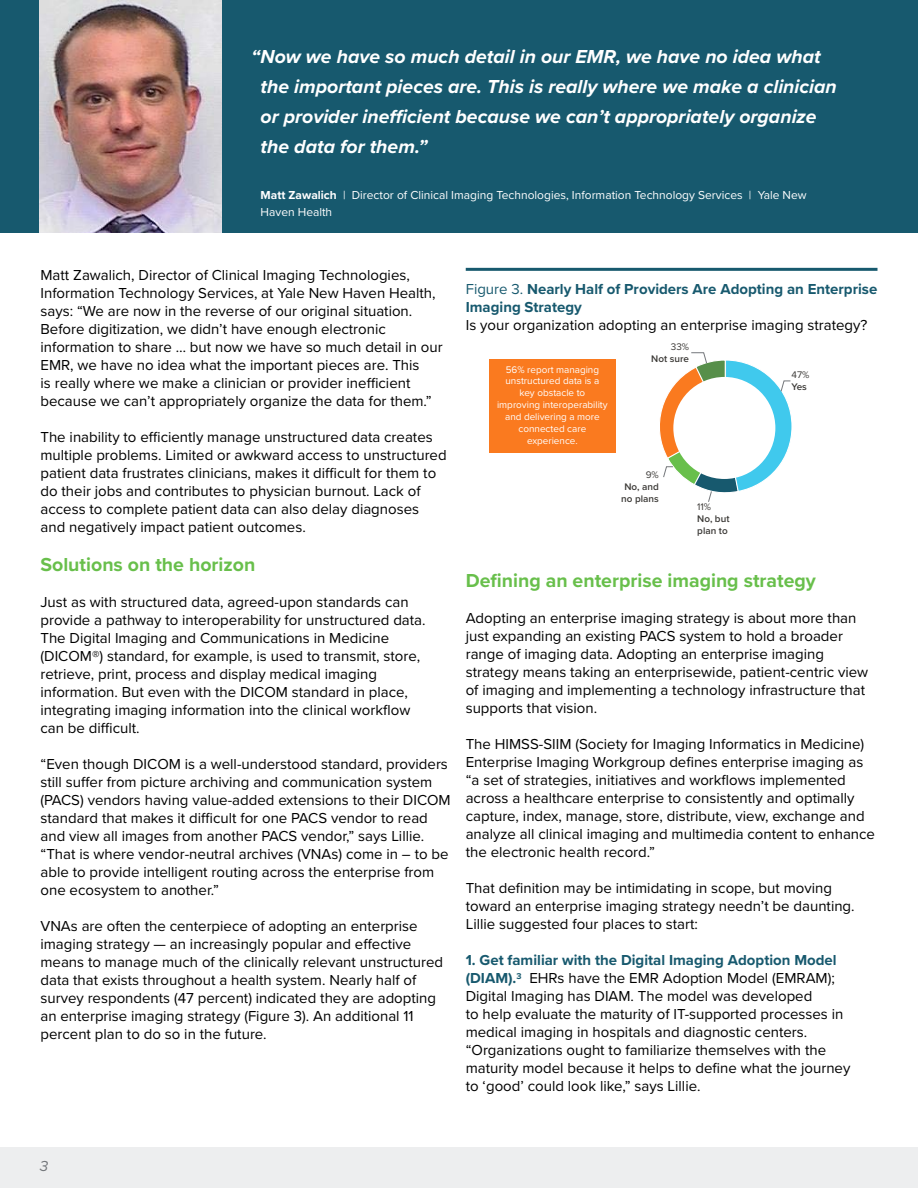
<style>
.page{position:relative;width:918px;height:1188px;background:#fff}
.page>*{position:absolute;margin:0;border:0;box-sizing:border-box;transform-origin:0 0}
.t1{font:italic 700 19.5px/30px "Proxima Nova";color:#fff}
.t2{font:700 19.5px "Proxima Nova";color:#68bf4b}
.t3{font:15px/18px "Proxima Nova";color:#000}
.t4{font:700 15px/18px "Proxima Nova";color:#17596e}
.t5{font:italic 15px "Proxima Nova";color:#74777b}
.t6{font:12px/16.5px "Proxima Nova";color:#fff}
.t7{font:9.9px/11.9px "Proxima Nova";color:#fff;text-align:center}
.t8{font:600 9.9px/11.9px "Proxima Nova";color:#3b3936}
.t9{font:9.9px "Proxima Nova";color:#3b3936}
.s1{font-weight:700}
.s2{font-weight:400}
.s3{font-weight:700;color:#17596e}
</style>
<div class="page">
<div style="left:0;top:1148px;width:918px;height:40px;background:#edeeef"></div>
<div style="left:0;top:0;width:918px;height:232px;background:#17596e"></div>
<img style="left:40px;top:0;width:181px;height:232px">
<hr style="left:466px;top:268px;width:412px;height:3px;background:#17596e">
<div style="left:489px;top:359px;width:127px;height:93px;background:#fa7a1f"></div>
<svg style="left:659px;top:352px;width:133px;height:150px"></svg>
<h1 class="t1" style="left:261px;top:41px;width:578px;text-indent:-9px">“Now we have so much detail in our EMR, we have no idea what the important pieces are. This is really where we make a clinician or provider inefficient because we can’t appropriately organize the data for them.”</h1>
<p class="t6" style="left:261px;top:187px;width:548px"><span class="s1">Matt Zawalich</span> | Director of Clinical Imaging Technologies, Information Technology Services | Yale New<br>Haven Health</p>
<p class="t3" style="left:40px;top:265px;width:404px">Matt Zawalich, Director of Clinical Imaging Technologies, Information Technology Services, at Yale New Haven Health, says: “We are now in the reverse of our original situation.<br>Before digitization, we didn’t have enough electronic information to share … but now we have so much detail in our EMR, we have no idea what the important pieces are. This<br>is really where we make a clinician or provider inefficient because we can’t appropriately organize the data for them.”</p>
<p class="t3" style="left:40px;top:427px;width:408px">The inability to efficiently manage unstructured data creates multiple problems. Limited or awkward access to unstructured patient data frustrates clinicians, makes it difficult for them to do their jobs and contributes to physician burnout. Lack of access to complete patient data can also delay diagnoses and negatively impact patient outcomes.</p>
<h1 class="t2" style="left:40px;top:550px;width:216px">Solutions on the horizon</h1>
<p class="t3" style="left:40px;top:592px;width:387px">Just as with structured data, agreed-upon standards can provide a pathway to interoperability for unstructured data.<br>The Digital Imaging and Communications in Medicine (DICOM®) standard, for example, is used to transmit, store, retrieve, print, process and display medical imaging information. But even with the DICOM standard in place, integrating imaging information into the clinical workflow can be difficult.</p>
<p class="t3" style="left:40px;top:754px;width:412px">“Even though DICOM is a well-understood standard, providers still suffer from picture archiving and communication system (PACS) vendors having value-added extensions to their DICOM standard that makes it difficult for one PACS vendor to read and view all images from another PACS vendor,” says Lillie. “That is where vendor-neutral archives (VNAs) come in – to be able to provide intelligent routing across the enterprise from one ecosystem to another.”</p>
<p class="t3" style="left:40px;top:916px;width:404px">VNAs are often the centerpiece of adopting an enterprise imaging strategy — an increasingly popular and effective means to manage much of the clinically relevant unstructured data that exists throughout a health system. Nearly half of survey respondents (47 percent) indicated they are adopting an enterprise imaging strategy (Figure 3). An additional 11 percent plan to do so in the future.</p>
<p class="t4" style="left:466px;top:280px;width:413px"><span class="s2">Figure 3.</span> Nearly Half of Providers Are Adopting an Enterprise<br>Imaging Strategy</p>
<p class="t3" style="left:466px;top:315px;width:403px">Is your organization adopting an enterprise imaging strategy?</p>
<p class="t7" style="left:497px;top:363px;width:112px">56% report managing unstructured data is a key obstacle to improving interoperability and delivering a more connected care experience.</p>
<p class="t9" style="left:792px;top:367px;width:19px">47%</p>
<p class="t9" style="left:671px;top:339px;width:20px">33%</p>
<p class="t8" style="left:651px;top:352px;width:39px">Not sure</p>
<p class="t8" style="left:792px;top:381px;width:17px">Yes</p>
<p class="t9" style="left:646px;top:467px;width:15px">9%</p>
<p class="t8" style="left:621px;top:480px;width:39px;text-align:center">No, and no plans</p>
<p class="t9" style="left:697px;top:500px;width:15px">11%</p>
<p class="t8" style="left:697px;top:513px;width:34px">No, but plan to</p>
<h1 class="t2" style="left:466px;top:566px;width:352px">Defining an enterprise imaging strategy</h1>
<p class="t3" style="left:466px;top:609px;width:404px">Adopting an enterprise imaging strategy is about more than just expanding an existing PACS system to hold a broader range of imaging data. Adopting an enterprise imaging strategy means taking an enterprisewide, patient-centric view of imaging and implementing a technology infrastructure that supports that vision.</p>
<p class="t3" style="left:466px;top:735px;width:411px">The HIMSS-SIIM (Society for Imaging Informatics in Medicine)<br>Enterprise Imaging Workgroup defines enterprise imaging as “a set of strategies, initiatives and workflows implemented across a healthcare enterprise to consistently and optimally capture, index, manage, store, distribute, view, exchange and analyze all clinical imaging and multimedia content to enhance the electronic health record.”</p>
<p class="t3" style="left:466px;top:879px;width:390px">That definition may be intimidating in scope, but moving toward an enterprise imaging strategy needn’t be daunting.<br>Lillie suggested four places to start:</p>
<p class="t3" style="left:466px;top:951px;width:386px"><span class="s3">1. Get familiar with the Digital Imaging Adoption Model (DIAM).</span><sup>3</sup> EHRs have the EMR Adoption Model (EMRAM); Digital Imaging has DIAM. The model was developed<br>to help evaluate the maturity of IT-supported processes in medical imaging in hospitals and diagnostic centers. “Organizations ought to familiarize themselves with the maturity model because it helps to define what the journey to ‘good’ could look like,” says Lillie.</p>
<p class="t5" style="left:40px;top:1155px;width:10px">3</p>
</div>
